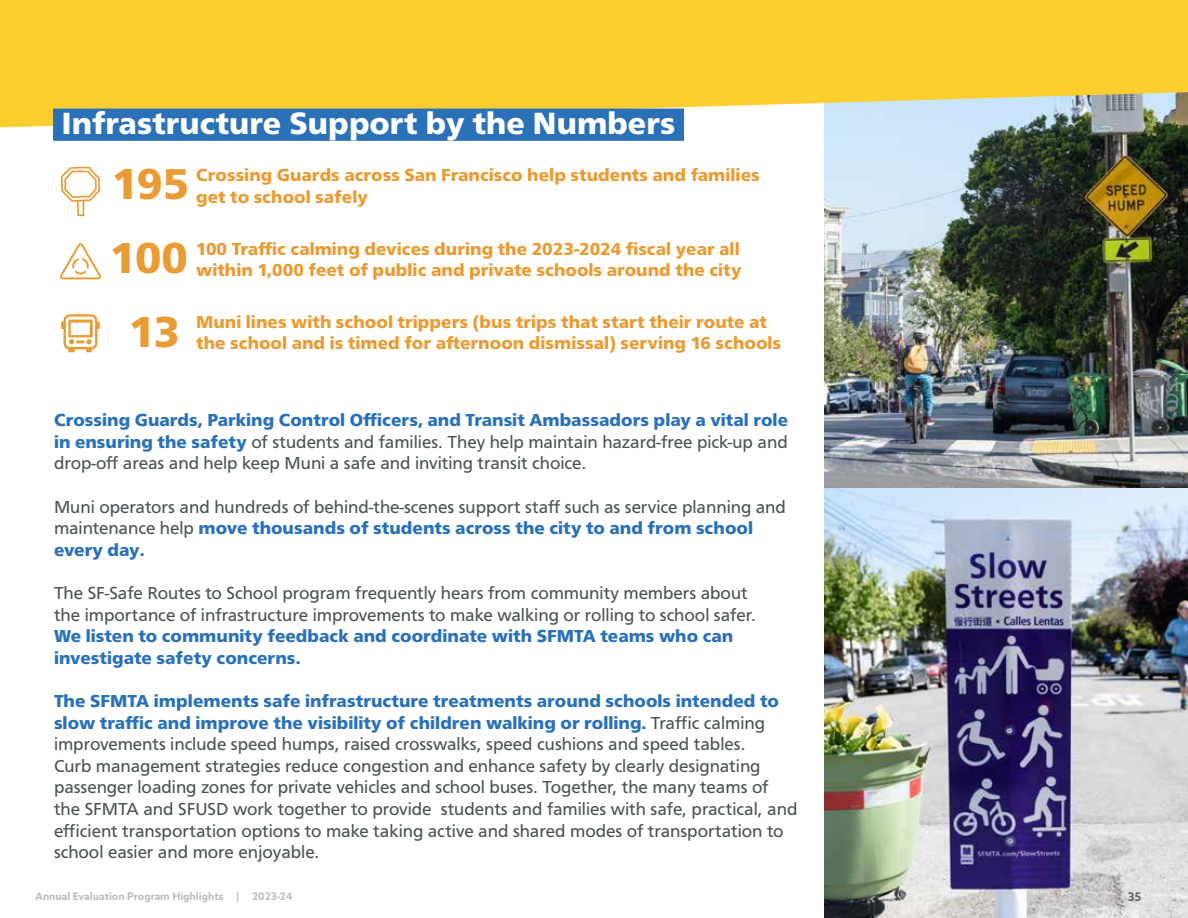
<style>
.page{position:relative;width:1188px;height:918px;background:#fff}
.page>*{position:absolute;margin:0;border:0;box-sizing:border-box;transform-origin:0 0}
.t1{font:900 45px/74.4px "Graphein Pro";letter-spacing:-.035em;color:#e99c34;text-align:center}
.t2{font:900 31.8px "Graphein Pro";color:#fff}
.t3{font:18px/21.6px "Graphein Pro";color:#4b5355}
.t4{font:900 18px/21.6px "Graphein Pro";color:#e99c34}
.t5{font:900 18px/21.6px "Graphein Pro";color:#2b71b8}
.t6{font:700 12px "Azo Sans";color:#656669}
.t7{font:700 10.5px "Azo Sans";color:#bcbec0}
.s1{font-weight:900;color:#2b71b8}
</style>
<div class="page">
<img style="left:824px;top:127px;width:364px;height:361px">
<svg style="left:0;top:0;width:1188px;height:127px;background:#f6ce40"></svg>
<svg style="left:60px;top:243px;width:41px;height:36px"></svg>
<svg style="left:61px;top:314px;width:39px;height:38px"></svg>
<svg style="left:61px;top:167px;width:39px;height:49px"></svg>
<img style="left:824px;top:488px;width:364px;height:430px">
<div style="left:53px;top:109px;width:631px;height:32px;background:#2b71b8"></div>
<h2 class="t2" style="left:62px;top:105px;width:616px">Infrastructure Support by the Numbers</h2>
<h1 class="t1" style="left:110px;top:147px;width:81px">195<br>100<br>13</h1>
<p class="t4" style="left:196px;top:165px;width:565px">Crossing Guards across San Francisco help students and families get to school safely</p>
<p class="t4" style="left:196px;top:238px;width:547px">100 Traffic calming devices during the 2023-2024 fiscal year all within 1,000 feet of public and private schools around the city</p>
<p class="t4" style="left:196px;top:311px;width:587px">Muni lines with school trippers (bus trips that start their route at the school and is timed for afternoon dismissal) serving 16 schools</p>
<p class="t3" style="left:54px;top:409px;width:736px;text-align:justify"><span class="s1">Crossing Guards, Parking Control Officers, and Transit Ambassadors play a vital role in ensuring the safety</span> of students and families. They help maintain hazard-free pick-up and drop-off areas and help keep Muni a safe and inviting transit choice.</p>
<p class="t3" style="left:54px;top:496px;width:734px">Muni operators and hundreds of behind-the-scenes support staff such as service planning and maintenance help <span class="s1">move thousands of students across the city to and from school every day.</span></p>
<p class="t3" style="left:54px;top:582px;width:703px">The SF-Safe Routes to School program frequently hears from community members about the importance of infrastructure improvements to make walking or rolling to school safer.</p>
<p class="t5" style="left:54px;top:625px;width:681px">We listen to community feedback and coordinate with SFMTA teams who can investigate safety concerns.</p>
<p class="t3" style="left:54px;top:690px;width:745px"><span class="s1">The SFMTA implements safe infrastructure treatments around schools intended to slow traffic and improve the visibility of children walking or rolling.</span> Traffic calming improvements include speed humps, raised crosswalks, speed cushions and speed tables.<br>Curb management strategies reduce congestion and enhance safety by clearly designating passenger loading zones for private vehicles and school buses. Together, the many teams of the SFMTA and SFUSD work together to provide students and families with safe, practical, and efficient transportation options to make taking active and shared modes of transportation to school easier and more enjoyable.</p>
<p class="t7" style="left:35px;top:890px;width:259px">Annual Evaluation Program Highlights | 2023-24</p>
<p class="t6" style="left:1128px;top:889px;width:15px">35</p>
</div>
